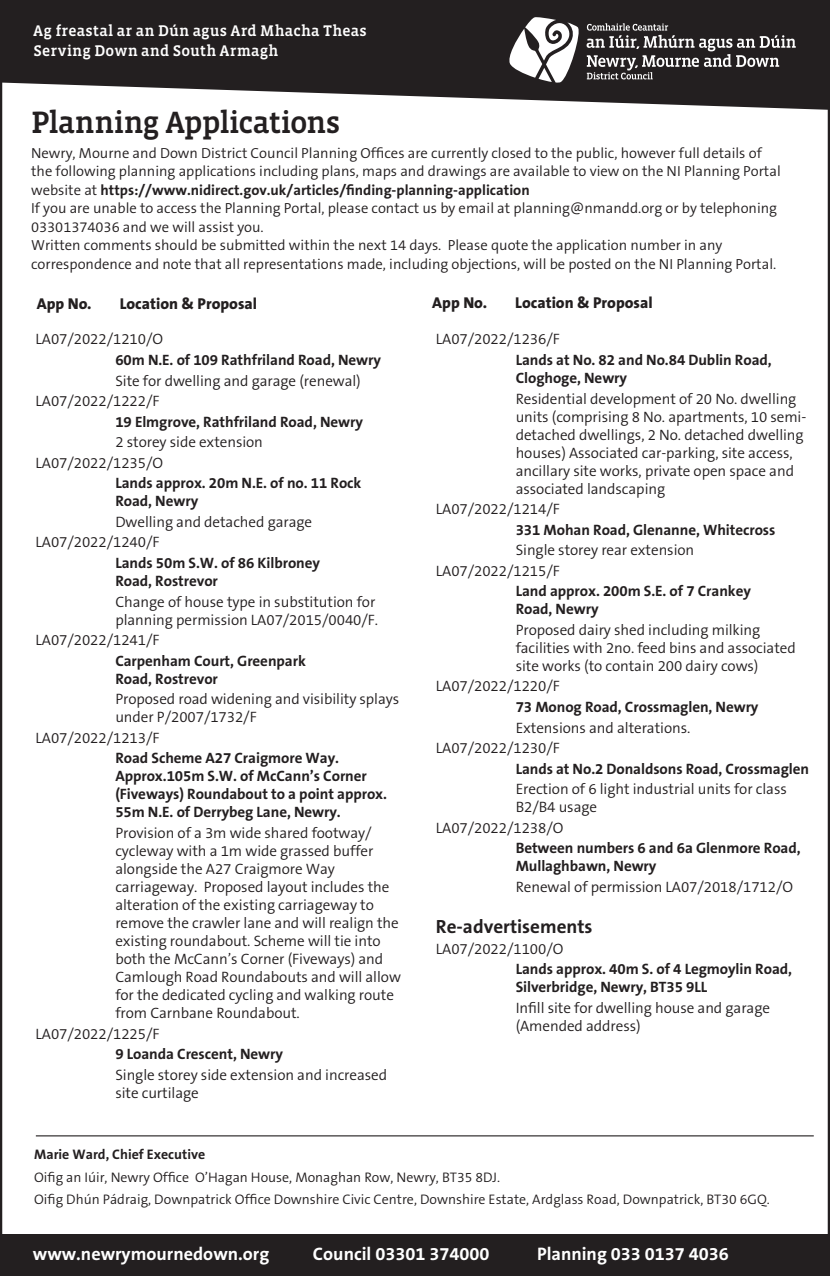
<style>
.page{position:relative;width:830px;height:1276px;background:#fff}
.page>*{position:absolute;margin:0;border:0;box-sizing:border-box;transform-origin:0 0}
.t1{font:500 31.5px "Vista Slab OT";letter-spacing:-.025em;color:#231f20}
.t2{font:700 19.12px "The Sans B7";color:#231f20}
.t3{font:700 18.22px "The Sans B7";color:#fff}
.t4{font:500 15.75px "Vista Slab OT";letter-spacing:.015em;color:#fff}
.tabbed{font:800 15.75px "The Sans";color:#231f20}
.tabbed-2{font:300 15.08px/18px "The Sans B4";letter-spacing:-.005em;color:#231f20}
.tabbed-3{font:700 15.08px/18px "The Sans B7";letter-spacing:-.005em;color:#231f20}
.tabbed-4{font:300 14.62px/18.4px "The Sans B4";color:#231f20}
.t5{font:300 13.95px/22.5px "The Sans B4";color:#231f20}
.t6{font:700 13.95px "The Sans B7";color:#231f20}
.s1{font-family:"The Sans B7";font-weight:700}
.s2{font-family:"The Sans B4";font-weight:300}
</style>
<div class="page">
<svg style="left:3px;top:3px;width:823px;height:107px;fill:#231f20"></svg>
<svg style="left:507px;top:17px;width:288px;height:66px"></svg>
<hr style="left:36px;top:1135px;width:777px;height:1px;background:#231f20">
<div style="left:0;top:1234px;width:829px;height:42px;background:#231f20"></div>
<p class="t4" style="left:34px;top:22px;width:334px">Ag freastal ar an Dún agus Ard Mhacha Theas</p>
<p class="t4" style="left:34px;top:42px;width:246px">Serving Down and South Armagh</p>
<p class="t1" style="left:31px;top:106px;width:311px">Planning Applications</p>
<p class="tabbed-4" style="left:31px;top:144px;width:750px">Newry, Mourne and Down District Council Planning Offices are currently closed to the public, however full details of the following planning applications including plans, maps and drawings are available to view on the NI Planning Portal website at <span class="s1">https://www.nidirect.gov.uk/articles/finding-planning-application</span></p>
<p class="tabbed-4" style="left:31px;top:200px;width:747px">If you are unable to access the Planning Portal, please contact us by email at planning@nmandd.org or by telephoning<br>03301374036 and we will assist you.</p>
<p class="tabbed-4" style="left:31px;top:236px;width:692px">Written comments should be submitted within the next 14 days. Please quote the application number in any</p>
<p class="tabbed-4" style="left:31px;top:255px;width:746px">correspondence and note that all representations made, including objections, will be posted on the NI Planning Portal.</p>
<p class="tabbed" style="left:37px;top:291px;width:56px">App No.</p>
<p class="tabbed" style="left:120px;top:291px;width:139px">Location &amp; Proposal</p>
<p class="tabbed" style="left:432px;top:289px;width:56px">App No.</p>
<p class="tabbed" style="left:515px;top:289px;width:139px">Location &amp; Proposal</p>
<p class="tabbed-2" style="left:115px;top:330px;width:267px;line-height:20.5px;text-indent:-80px">LA07/2022/1210/O<br><span class="s1">60m N.E. of 109 Rathfriland Road, Newry<br></span>Site for dwelling and garage (renewal)</p>
<p class="tabbed-3" style="left:115px;top:391px;width:249px;line-height:20.5px;text-indent:-80px"><span class="s2">LA07/2022/1222/F<br></span>19 Elmgrove, Rathfriland Road, Newry</p>
<p class="tabbed-2" style="left:115px;top:434px;width:149px">2 storey side extension</p>
<p class="tabbed-3" style="left:115px;top:453px;width:247px;line-height:20.5px;text-indent:-80px"><span class="s2">LA07/2022/1235/O<br></span>Lands approx. 20m N.E. of no. 11 Rock</p>
<p class="tabbed-2" style="left:115px;top:491px;width:198px;line-height:20.5px"><span class="s1">Road, Newry<br></span>Dwelling and detached garage</p>
<p class="tabbed-2" style="left:35px;top:534px;width:125px">LA07/2022/1240/F</p>
<p class="tabbed-3" style="left:115px;top:554px;width:206px">Lands 50m S.W. of 86 Kilbroney</p>
<p class="tabbed-3" style="left:115px;top:572px;width:104px">Road, Rostrevor</p>
<p class="tabbed-2" style="left:115px;top:593px;width:261px">Change of house type in substitution for</p>
<p class="tabbed-2" style="left:115px;top:611px;width:264px">planning permission LA07/2015/0040/F.</p>
<p class="tabbed-2" style="left:35px;top:631px;width:125px">LA07/2022/1241/F</p>
<p class="tabbed-3" style="left:115px;top:652px;width:192px">Carpenham Court, Greenpark</p>
<p class="tabbed-3" style="left:115px;top:670px;width:104px">Road, Rostrevor</p>
<p class="tabbed-2" style="left:115px;top:691px;width:285px">Proposed road widening and visibility splays</p>
<p class="tabbed-2" style="left:115px;top:709px;width:143px">under P/2007/1732/F</p>
<p class="tabbed-2" style="left:35px;top:729px;width:125px">LA07/2022/1213/F</p>
<p class="tabbed-3" style="left:115px;top:750px;width:225px">Road Scheme A27 Craigmore Way.</p>
<p class="tabbed-3" style="left:115px;top:768px;width:253px">Approx.105m S.W. of McCann’s Corner</p>
<p class="tabbed-3" style="left:115px;top:786px;width:273px">(Fiveways) Roundabout to a point approx.</p>
<p class="tabbed-3" style="left:115px;top:804px;width:227px">55m N.E. of Derrybeg Lane, Newry.</p>
<p class="tabbed-2" style="left:115px;top:824px;width:259px">Provision of a 3m wide shared footway/ cycleway with a 1m wide grassed buffer</p>
<p class="tabbed-2" style="left:115px;top:860px;width:221px">alongside the A27 Craigmore Way</p>
<p class="tabbed-2" style="left:115px;top:878px;width:275px">carriageway. Proposed layout includes the</p>
<p class="tabbed-2" style="left:115px;top:896px;width:285px">alteration of the existing carriageway to remove the crawler lane and will realign the existing roundabout. Scheme will tie into</p>
<p class="tabbed-2" style="left:115px;top:950px;width:287px">both the McCann’s Corner (Fiveways) and Camlough Road Roundabouts and will allow for the dedicated cycling and walking route from Carnbane Roundabout.</p>
<p class="tabbed-2" style="left:35px;top:1025px;width:125px">LA07/2022/1225/F</p>
<p class="tabbed-3" style="left:115px;top:1045px;width:169px">9 Loanda Crescent, Newry</p>
<p class="tabbed-2" style="left:115px;top:1066px;width:273px">Single storey side extension and increased</p>
<p class="tabbed-2" style="left:115px;top:1084px;width:85px">site curtilage</p>
<p class="tabbed-2" style="left:435px;top:331px;width:125px">LA07/2022/1236/F</p>
<p class="tabbed-3" style="left:515px;top:351px;width:257px">Lands at No. 82 and No.84 Dublin Road,<br>Cloghoge, Newry</p>
<p class="tabbed-2" style="left:515px;top:390px;width:292px">Residential development of 20 No. dwelling units (comprising 8 No. apartments, 10 semi&shy;detached dwellings, 2 No. detached dwelling houses) Associated car-parking, site access, ancillary site works, private open space and associated landscaping</p>
<p class="tabbed-2" style="left:435px;top:500px;width:125px">LA07/2022/1214/F</p>
<p class="tabbed-3" style="left:515px;top:521px;width:261px">331 Mohan Road, Glenanne, Whitecross</p>
<p class="tabbed-2" style="left:435px;top:540px;width:260px;line-height:20.5px;text-indent:80px">Single storey rear extension<br>LA07/2022/1215/F</p>
<p class="tabbed-3" style="left:515px;top:583px;width:237px">Land approx. 200m S.E. of 7 Crankey<br>Road, Newry</p>
<p class="tabbed-2" style="left:515px;top:621px;width:281px">Proposed dairy shed including milking facilities with 2no. feed bins and associated site works (to contain 200 dairy cows)</p>
<p class="tabbed-2" style="left:435px;top:678px;width:125px">LA07/2022/1220/F</p>
<p class="tabbed-3" style="left:515px;top:698px;width:244px">73 Monog Road, Crossmaglen, Newry</p>
<p class="tabbed-2" style="left:435px;top:718px;width:256px;line-height:20.5px;text-indent:80px">Extensions and alterations.<br>LA07/2022/1230/F</p>
<p class="tabbed-3" style="left:515px;top:760px;width:295px">Lands at No.2 Donaldsons Road, Crossmaglen</p>
<p class="tabbed-2" style="left:515px;top:781px;width:272px">Erection of 6 light industrial units for class<br>B2/B4 usage</p>
<p class="tabbed-2" style="left:435px;top:819px;width:129px">LA07/2022/1238/O</p>
<p class="tabbed-3" style="left:515px;top:840px;width:286px">Between numbers 6 and 6a Glenmore Road,<br>Mullaghbawn, Newry</p>
<p class="tabbed-2" style="left:515px;top:878px;width:279px">Renewal of permission LA07/2018/1712/O</p>
<p class="t2" style="left:435px;top:916px;width:158px">Re-advertisements</p>
<p class="tabbed-2" style="left:435px;top:940px;width:129px">LA07/2022/1100/O</p>
<p class="tabbed-3" style="left:515px;top:960px;width:278px">Lands approx. 40m S. of 4 Legmoylin Road,<br>Silverbridge, Newry, BT35 9LL</p>
<p class="tabbed-2" style="left:515px;top:999px;width:256px">Infill site for dwelling house and garage (Amended address)</p>
<p class="t6" style="left:34px;top:1147px;width:172px">Marie Ward, Chief Executive</p>
<p class="t5" style="left:34px;top:1166px;width:736px">Oifig an Iúir, Newry Office O’Hagan House, Monaghan Row, Newry, BT35 8DJ.<br>Oifig Dhún Pádraig, Downpatrick Office Downshire Civic Centre, Downshire Estate, Ardglass Road, Downpatrick, BT30 6GQ.</p>
<p class="t3" style="left:33px;top:1244px;width:238px">www.newrymournedown.org</p>
<p class="t3" style="left:313px;top:1244px;width:178px">Council 03301 374000</p>
<p class="t3" style="left:536px;top:1244px;width:193px">Planning 033 0137 4036</p>
</div>
